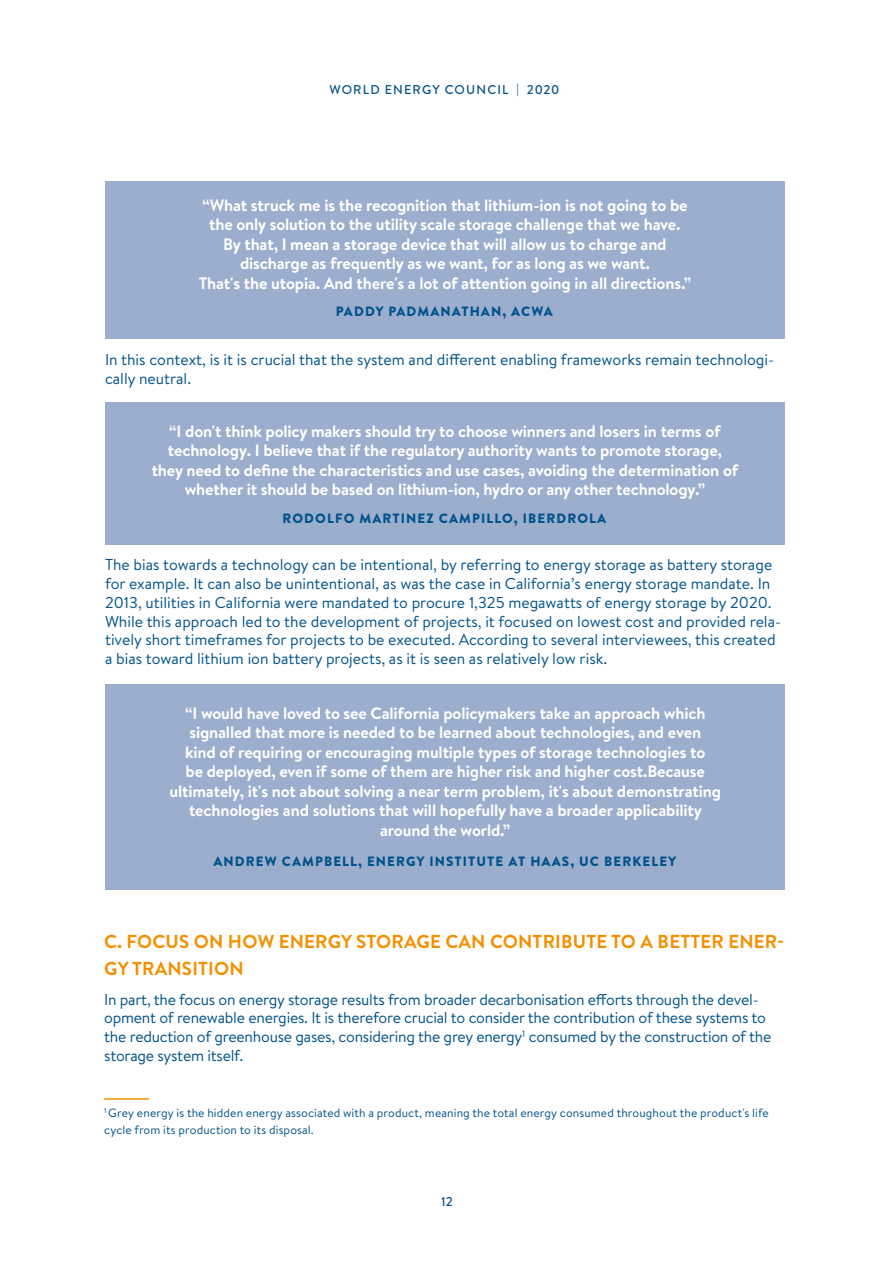
<style>
.page{position:relative;width:893px;height:1263px;background:#fff}
.page>*{position:absolute;margin:0;border:0;box-sizing:border-box;transform-origin:0 0}
.t1{font:700 18.75px/27px "Brandon Text";letter-spacing:.01em;color:#f39000}
.t2{font:700 16.5px/19.5px "Brandon Text";letter-spacing:-.01em;color:#fff;text-align:center}
.t3{font:15.75px/18.8px "Brandon Text";color:#00528a}
.t4{font:900 13.5px "Brandon Text";letter-spacing:.08em;color:#00528a}
.t5{font:500 12.75px "Brandon Text";letter-spacing:.09em;color:#00528a}
.t6{font:12px/16.5px "Brandon Text";letter-spacing:.01em;color:#00528a}
</style>
<div class="page">
<div style="left:105px;top:181px;width:680px;height:157px;background:#9caece"></div>
<div style="left:105px;top:402px;width:680px;height:142px;background:#9caece"></div>
<div style="left:105px;top:684px;width:680px;height:206px;background:#9caece"></div>
<hr style="left:104px;top:1098px;width:45px;height:2px;background:#f39000">
<p class="t5" style="left:329px;top:81px;width:231px">WORLD ENERGY COUNCIL | 2020</p>
<p class="t2" style="left:199px;top:195px;width:494px">“What struck me is the recognition that lithium-ion is not going to be the only solution to the utility scale storage challenge that we have.<br>By that, I mean a storage device that will allow us to charge and discharge as frequently as we want, for as long as we want.<br>That's the utopia. And there's a lot of attention going in all directions.”</p>
<p class="t4" style="left:336px;top:302px;width:218px">PADDY PADMANATHAN, ACWA</p>
<p class="t3" style="left:105px;top:350px;width:671px">In this context, is it is crucial that the system and different enabling frameworks remain technologi&shy;cally neutral.</p>
<p class="t2" style="left:152px;top:421px;width:588px">“I don't think policy makers should try to choose winners and losers in terms of technology. I believe that if the regulatory authority wants to promote storage, they need to define the characteristics and use cases, avoiding the determination of whether it should be based on lithium-ion, hydro or any other technology.”</p>
<p class="t4" style="left:282px;top:508px;width:325px">RODOLFO MARTINEZ CAMPILLO, IBERDROLA</p>
<p class="t3" style="left:105px;top:555px;width:678px">The bias towards a technology can be intentional, by referring to energy storage as battery storage for example. It can also be unintentional, as was the case in California’s energy storage mandate. In 2013, utilities in California were mandated to procure 1,325 megawatts of energy storage by 2020.<br>While this approach led to the development of projects, it focused on lowest cost and provided rela&shy;tively short timeframes for projects to be executed. According to several interviewees, this created a bias toward lithium ion battery projects, as it is seen as relatively low risk.</p>
<p class="t2" style="left:169px;top:703px;width:553px">“I would have loved to see California policymakers take an approach which signalled that more is needed to be learned about technologies, and even<br>kind of requiring or encouraging multiple types of storage technologies to<br>be deployed, even if some of them are higher risk and higher cost.Because ultimately, it's not about solving a near term problem, it's about demonstrating technologies and solutions that will hopefully have a broader applicability around the world.”</p>
<p class="t4" style="left:213px;top:852px;width:464px">ANDREW CAMPBELL, ENERGY INSTITUTE AT HAAS, UC BERKELEY</p>
<p class="t1" style="left:104px;top:927px;width:681px">C. FOCUS ON HOW ENERGY STORAGE CAN CONTRIBUTE TO A BETTER ENER-<br>GY TRANSITION</p>
<p class="t3" style="left:104px;top:989px;width:669px">In part, the focus on energy storage results from broader decarbonisation efforts through the devel&shy;opment of renewable energies. It is therefore crucial to consider the contribution of these systems to the reduction of greenhouse gases, considering the grey energy<sup>1</sup> consumed by the construction of the storage system itself.</p>
<p class="t6" style="left:104px;top:1104px;width:666px"><sup>1</sup> Grey energy is the hidden energy associated with a product, meaning the total energy consumed throughout the product's life cycle from its production to its disposal.</p>
<p class="t5" style="left:441px;top:1193px;width:13px">12</p>
</div>
